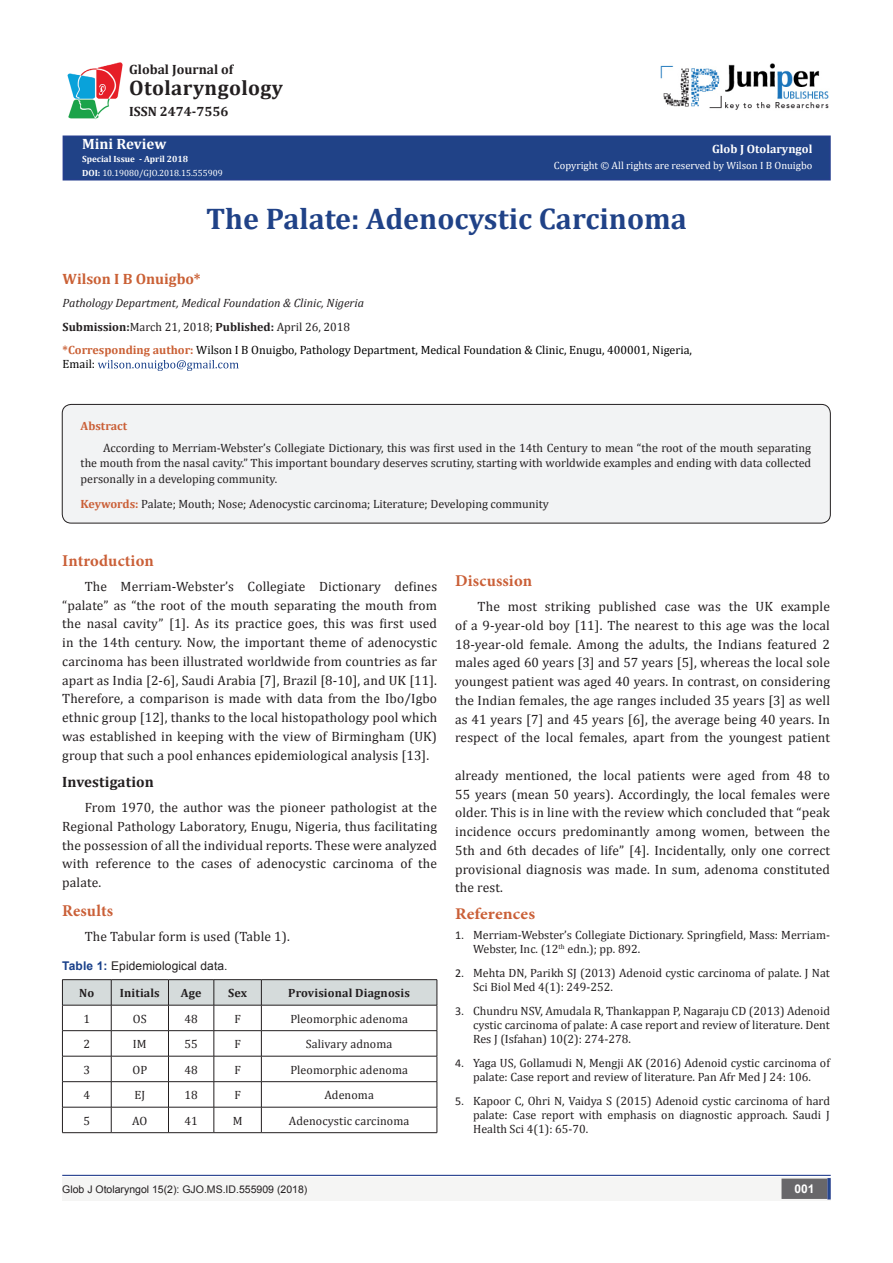
<style>
.page{position:relative;width:893px;height:1263px;background:#fff}
.page>*{position:absolute;margin:0;border:0;box-sizing:border-box;transform-origin:0 0}
.t1{font:700 30px "Cambria";color:#204287}
.t2{font:700 21px "Cambria";letter-spacing:.02em;color:#231f20}
.No_Spacing{font:700 16.5px "Minion Pro";letter-spacing:.01em;color:#ca5f37}
.No_Spacing-2{font:700 16.35px "Minion Pro";letter-spacing:.005em;color:#ca5f37;scale:1.07 1}
.t3{font:700 15px "Cambria";color:#ca6035}
.No_Spacing-3{font:700 15px "Cambria";letter-spacing:.01em;color:#231f20}
.t4{font:700 15px "Cambria";color:#fff}
.No_Spacing-4{font:13.5px/18.8px "Cambria";letter-spacing:.01em;color:#231f20;text-align:justify}
.t5{font:700 13.5px "Cambria";color:#231f20}
.No_Spacing-5{font:12px/14.4px "Cambria";color:#231f20;text-align:justify}
.t6{font:12px/14.4px "Cambria";color:#000}
.t7{font:italic 12px "Cambria";color:#231f20}
.No_Spacing-6{font:700 12px "Cambria";letter-spacing:.01em;color:#231f20}
.No_Spacing-7{font:12px "Arial";letter-spacing:.01em;color:#231f20}
.t8{font:700 12px "Cambria";color:#fff}
.t9{font:700 12px "Cambria";color:#ca5f37}
.t10{font:700 12px "Arial";color:#fff}
.t11{font:10.5px "Cambria";color:#fff}
.t12{font:10.5px "Arial";color:#231f20}
.t13{font:9px "Cambria";color:#fff}
.t14{font:700 9px "Cambria";color:#fff}
.s1{font-weight:700}
.s2{font-weight:700;color:#ca6035}
.s3{font-weight:700;color:#ca5f37}
.s4{font-weight:700;color:#183f89}
.s5{font-family:"Calibri"}
</style>
<div class="page">
<div style="left:63px;top:136px;width:767px;height:44px;background:#204287"></div>
<div style="left:63px;top:135px;width:768px;height:45px;border:2px solid #253f8e"></div>
<svg style="left:98px;top:360px;width:141px;height:11px"></svg>
<div style="left:62px;top:1177px;width:494px;height:24px;background:#f5f5f4"></div>
<div style="left:510px;top:1177px;width:321px;height:24px;background:#f5f5f4"></div>
<div style="left:782px;top:1179px;width:45px;height:19px;background:#68676a"></div>
<div style="left:781px;top:1178px;width:46px;height:21px;border:2px solid #68676a"></div>
<svg style="left:827px;top:1178px;width:4px;height:21px"></svg>
<img style="left:660px;top:63px;width:169px;height:47px">
<hr style="left:62px;top:979px;width:49px;height:1px;background:#231f20">
<hr style="left:111px;top:979px;width:57px;height:1px;background:#231f20">
<hr style="left:168px;top:979px;width:46px;height:1px;background:#231f20">
<hr style="left:214px;top:979px;width:47px;height:1px;background:#231f20">
<hr style="left:261px;top:979px;width:176px;height:1px;background:#231f20">
<svg style="left:62px;top:980px;width:376px;height:152px"></svg>
<hr style="left:62px;top:1132px;width:49px;height:1px;background:#231f20">
<hr style="left:111px;top:1132px;width:57px;height:1px;background:#231f20">
<hr style="left:168px;top:1132px;width:46px;height:1px;background:#231f20">
<hr style="left:214px;top:1132px;width:47px;height:1px;background:#231f20">
<hr style="left:261px;top:1132px;width:176px;height:1px;background:#231f20">
<img style="left:67px;top:62px;width:56px;height:58px">
<hr style="left:62px;top:1175px;width:769px;height:1px;background:#253f8e">
<div style="left:62px;top:404px;width:768px;height:119px;background:#f2f3f4;border-radius:9px"></div>
<div style="left:62px;top:404px;width:769px;height:119px;border:1px solid #231f20;border-radius:9px"></div>
<p class="t5" style="left:129px;top:60px;width:105px">Global Journal of</p>
<p class="t2" style="left:129px;top:73px;width:155px">Otolaryngology</p>
<p class="t5" style="left:129px;top:102px;width:101px">ISSN 2474-7556</p>
<p class="t4" style="left:82px;top:133px;width:86px">Mini Review</p>
<p class="t14" style="left:82px;top:153px;width:108px">Special Issue - April 2018</p>
<p class="t13" style="left:82px;top:167px;width:142px"><span class="s1">DOI:</span> 10.19080/GJO.2018.15.555909</p>
<p class="t8" style="left:712px;top:141px;width:102px">Glob J Otolaryngol</p>
<p class="t11" style="left:554px;top:159px;width:260px">Copyright © All rights are reserved by Wilson I B Onuigbo</p>
<p class="t1" style="left:206px;top:197px;width:482px">The Palate: Adenocystic Carcinoma</p>
<p class="t3" style="left:63px;top:268px;width:140px">Wilson I B Onuigbo*</p>
<p class="t7" style="left:63px;top:295px;width:303px">Pathology Department, Medical Foundation &amp; Clinic, Nigeria</p>
<p class="No_Spacing-5" style="left:63px;top:319px;width:289px"><span class="s1">Submission:</span>March 21, 2018; <span class="s1">Published:</span> April 26, 2018</p>
<p class="t6" style="left:63px;top:343px;width:631px"><span class="s2">*Corresponding author:</span> Wilson I B Onuigbo, Pathology Department, Medical Foundation &amp; Clinic, Enugu, 400001, Nigeria,<br>Email:</p>
<p class="t9" style="left:81px;top:417px;width:48px">Abstract</p>
<p class="No_Spacing-5" style="left:81px;top:440px;width:732px;line-height:15.8px;text-indent:22px">According to Merriam-Webster’s Collegiate Dictionary, this was first used in the 14th Century to mean “the root of the mouth separating the mouth from the nasal cavity.” This important boundary deserves scrutiny, starting with worldwide examples and ending with data collected personally in a developing community.</p>
<p class="No_Spacing-5" style="left:81px;top:496px;width:470px"><span class="s3">Keywords:</span> Palate; Mouth; Nose; Adenocystic carcinoma; Literature; Developing community</p>
<p class="No_Spacing" style="left:62px;top:549px;width:93px">Introduction</p>
<p class="No_Spacing-4" style="left:62px;top:577px;width:376px;text-indent:22px">The Merriam-Webster’s Collegiate Dictionary defines “palate” as “the root of the mouth separating the mouth from the nasal cavity” [1]. As its practice goes, this was first used in the 14th century. Now, the important theme of adenocystic carcinoma has been illustrated worldwide from countries as far apart as India [2-6], Saudi Arabia [7], Brazil [8-10], and UK [11].<br>Therefore, a comparison is made with data from the Ibo/Igbo ethnic group [12], thanks to the local histopathology pool which was established in keeping with the view of Birmingham (UK) group that such a pool enhances epidemiological analysis [13].</p>
<p class="No_Spacing-3" style="left:62px;top:772px;width:93px">Investigation</p>
<p class="No_Spacing-4" style="left:62px;top:798px;width:376px;text-indent:22px">From 1970, the author was the pioneer pathologist at the Regional Pathology Laboratory, Enugu, Nigeria, thus facilitating the possession of all the individual reports. These were analyzed with reference to the cases of adenocystic carcinoma of the palate.</p>
<p class="No_Spacing" style="left:62px;top:899px;width:52px">Results</p>
<p class="No_Spacing-4" style="left:85px;top:927px;width:207px">The Tabular form is used (Table 1).</p>
<p class="No_Spacing-7" style="left:62px;top:958px;width:167px"><span class="s4">Table 1:</span> Epidemiological data.</p>
<p class="No_Spacing-6" style="left:79px;top:984px;width:17px">No</p>
<p class="No_Spacing-6" style="left:120px;top:984px;width:41px">Initials</p>
<p class="No_Spacing-6" style="left:181px;top:984px;width:22px">Age</p>
<p class="No_Spacing-6" style="left:228px;top:984px;width:20px">Sex</p>
<p class="No_Spacing-6" style="left:288px;top:984px;width:123px">Provisional Diagnosis</p>
<p class="No_Spacing-5" style="left:84px;top:1011px;width:8px">1</p>
<p class="No_Spacing-5" style="left:133px;top:1011px;width:15px">OS</p>
<p class="No_Spacing-5" style="left:184px;top:1011px;width:15px">48</p>
<p class="No_Spacing-5" style="left:234px;top:1011px;width:8px">F</p>
<p class="No_Spacing-5" style="left:290px;top:1011px;width:119px">Pleomorphic adenoma</p>
<p class="No_Spacing-5" style="left:84px;top:1037px;width:8px">2</p>
<p class="No_Spacing-5" style="left:133px;top:1037px;width:15px">IM</p>
<p class="No_Spacing-5" style="left:184px;top:1037px;width:15px">55</p>
<p class="No_Spacing-5" style="left:234px;top:1037px;width:8px">F</p>
<p class="No_Spacing-5" style="left:306px;top:1037px;width:88px">Salivary adnoma</p>
<p class="No_Spacing-5" style="left:84px;top:1062px;width:8px">3</p>
<p class="No_Spacing-5" style="left:132px;top:1062px;width:16px">OP</p>
<p class="No_Spacing-5" style="left:184px;top:1062px;width:15px">48</p>
<p class="No_Spacing-5" style="left:234px;top:1062px;width:8px">F</p>
<p class="No_Spacing-5" style="left:290px;top:1062px;width:119px">Pleomorphic adenoma</p>
<p class="No_Spacing-5" style="left:84px;top:1088px;width:8px">4</p>
<p class="No_Spacing-5" style="left:135px;top:1088px;width:12px">EJ</p>
<p class="No_Spacing-5" style="left:184px;top:1088px;width:15px">18</p>
<p class="No_Spacing-5" style="left:234px;top:1088px;width:8px">F</p>
<p class="No_Spacing-5" style="left:324px;top:1088px;width:51px">Adenoma</p>
<p class="No_Spacing-5" style="left:84px;top:1113px;width:8px">5</p>
<p class="No_Spacing-5" style="left:132px;top:1113px;width:17px">AO</p>
<p class="No_Spacing-5" style="left:184px;top:1113px;width:15px">41</p>
<p class="No_Spacing-5" style="left:233px;top:1113px;width:11px">M</p>
<p class="No_Spacing-5" style="left:289px;top:1113px;width:122px">Adenocystic carcinoma</p>
<p class="No_Spacing" style="left:455px;top:569px;width:78px">Discussion</p>
<p class="No_Spacing-4" style="left:455px;top:597px;width:376px;text-indent:22px">The most striking published case was the UK example of a 9-year-old boy [11]. The nearest to this age was the local 18-year-old female. Among the adults, the Indians featured 2 males aged 60 years [3] and 57 years [5], whereas the local sole youngest patient was aged 40 years. In contrast, on considering the Indian females, the age ranges included 35 years [3] as well as 41 years [7] and 45 years [6], the average being 40 years. In respect of the local females, apart from the youngest patient</p>
<p class="No_Spacing-4" style="left:455px;top:766px;width:376px">already mentioned, the local patients were aged from 48 to 55 years (mean 50 years). Accordingly, the local females were older. This is in line with the review which concluded that “peak incidence occurs predominantly among women, between the 5th and 6th decades of life” [4]. Incidentally, only one correct provisional diagnosis was made. In sum, adenoma constituted the rest.</p>
<p class="No_Spacing-2" style="left:455px;top:902px;width:76px">References</p>
<p class="No_Spacing-5" style="left:473px;top:927px;width:358px;text-indent:-18px"><span class="s5">1.</span> Merriam-Webster’s Collegiate Dictionary. Springfield, Mass: Merriam-<br>Webster, Inc. (12<sup>th</sup> edn.); pp. 892.</p>
<p class="No_Spacing-5" style="left:473px;top:965px;width:358px;text-indent:-18px"><span class="s5">2.</span> Mehta DN, Parikh SJ (2013) Adenoid cystic carcinoma of palate. J Nat<br>Sci Biol Med 4(1): 249-252.</p>
<p class="No_Spacing-5" style="left:473px;top:1003px;width:358px;text-indent:-18px"><span class="s5">3.</span> Chundru NSV, Amudala R, Thankappan P, Nagaraju CD (2013) Adenoid cystic carcinoma of palate: A case report and review of literature. Dent Res J (Isfahan) 10(2): 274-278.</p>
<p class="No_Spacing-5" style="left:455px;top:1055px;width:376px;text-align:center"><span class="s5">4.</span> Yaga US, Gollamudi N, Mengji AK (2016) Adenoid cystic carcinoma of palate: Case report and review of literature. Pan Afr Med J 24: 106.</p>
<p class="No_Spacing-5" style="left:473px;top:1093px;width:358px;text-indent:-18px"><span class="s5">5.</span> Kapoor C, Ohri N, Vaidya S (2015) Adenoid cystic carcinoma of hard palate: Case report with emphasis on diagnostic approach. Saudi J Health Sci 4(1): 65-70.</p>
<p class="t12" style="left:62px;top:1182px;width:247px">Glob J Otolaryngol 15(2): GJO.MS.ID.555909 (2018)</p>
<p class="t10" style="left:794px;top:1181px;width:22px">001</p>
</div>
